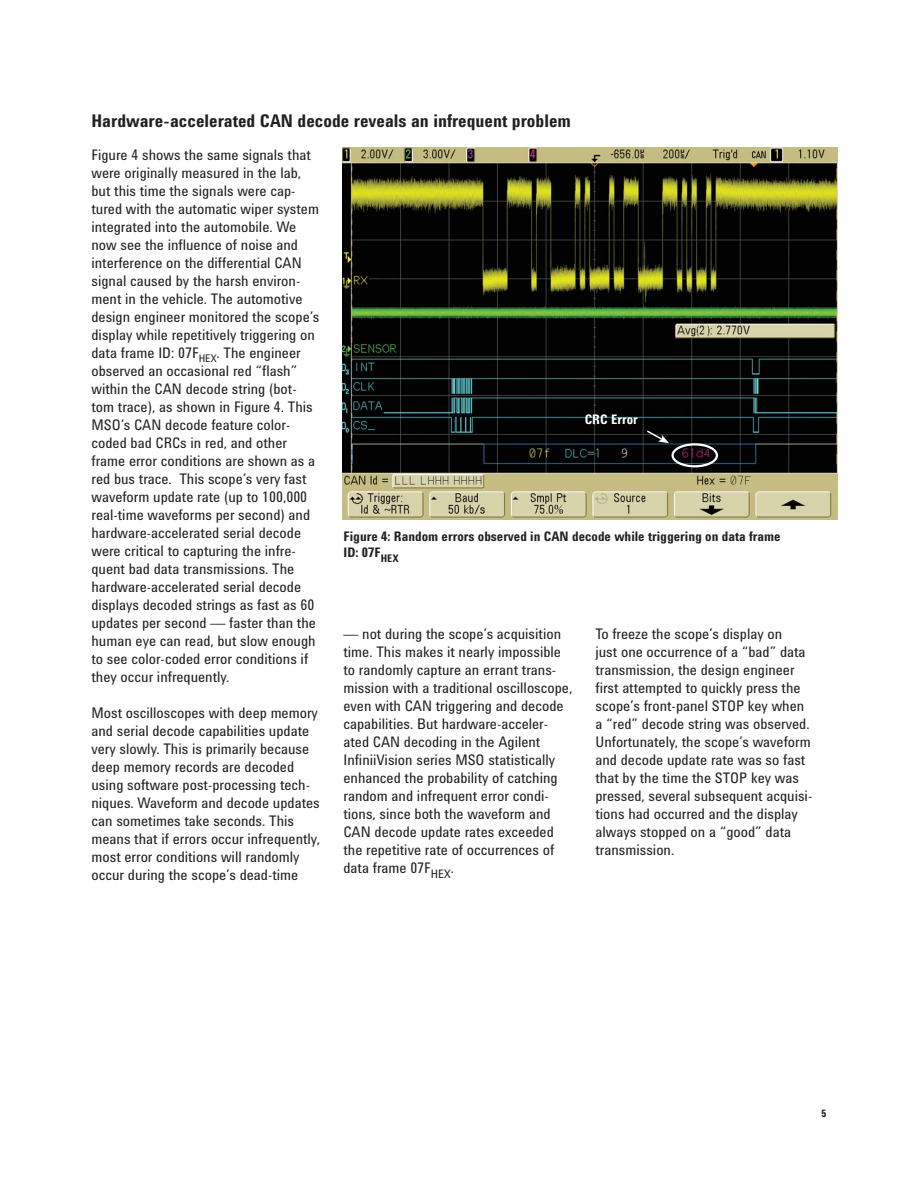
<style>
.page{position:relative;width:918px;height:1188px;background:#fff}
.page>*{position:absolute;margin:0;border:0;box-sizing:border-box;transform-origin:0 0}
.t1{font:700 18px "Agilent Condensed CFF";color:#231f20}
.t2{font:15px/18px "Agilent Condensed CFF";color:#231f20}
.t3{font:700 13.5px/16.2px "Agilent Condensed CFF";color:#231f20}
.t4{font:700 13.5px "Agilent Condensed CFF";color:#fff}
.t5{font:700 10.5px "Agilent Condensed CFF";color:#231f20}
</style>
<div class="page">
<img style="left:342px;top:148px;width:495px;height:371px">
<div style="left:672px;top:443px;width:46px;height:24px;border:2px solid #fff;border-radius:50%"></div>
<svg style="left:645px;top:429px;width:24px;height:14px"></svg>
<p class="t1" style="left:92px;top:114px;width:481px">Hardware-accelerated CAN decode reveals an infrequent problem</p>
<p class="t2" style="left:92px;top:147px;width:230px">Figure 4 shows the same signals that were originally measured in the lab, but this time the signals were cap&shy;tured with the automatic wiper system integrated into the automobile. We now see the influence of noise and interference on the differential CAN signal caused by the harsh environ&shy;ment in the vehicle. The automotive design engineer monitored the scope’s display while repetitively triggering on data frame ID: 07F<sub>HEX</sub>. The engineer observed an occasional red “flash” within the CAN decode string (bot&shy;tom trace), as shown in Figure 4. This MSO’s CAN decode feature color&shy;coded bad CRCs in red, and other frame error conditions are shown as a red bus trace. This scope’s very fast waveform update rate (up to 100,000 real-time waveforms per second) and hardware-accelerated serial decode were critical to capturing the infre&shy;quent bad data transmissions. The hardware-accelerated serial decode displays decoded strings as fast as 60 updates per second — faster than the human eye can read, but slow enough to see color-coded error conditions if they occur infrequently.</p>
<p class="t2" style="left:92px;top:705px;width:230px">Most oscilloscopes with deep memory and serial decode capabilities update very slowly. This is primarily because deep memory records are decoded using software post-processing tech&shy;niques. Waveform and decode updates can sometimes take seconds. This means that if errors occur infrequently, most error conditions will randomly occur during the scope’s dead-time</p>
<p class="t4" style="left:585px;top:415px;width:55px">CRC Error</p>
<p class="t3" style="left:344px;top:530px;width:439px">Figure 4: Random errors observed in CAN decode while triggering on data frame<br>ID: 07F<sub>HEX</sub></p>
<p class="t2" style="left:344px;top:626px;width:230px">— not during the scope’s acquisition time. This makes it nearly impossible to randomly capture an errant trans&shy;mission with a traditional oscilloscope, even with CAN triggering and decode capabilities. But hardware-acceler&shy;ated CAN decoding in the Agilent InfiniiVision series MSO statistically enhanced the probability of catching random and infrequent error condi&shy;tions, since both the waveform and CAN decode update rates exceeded the repetitive rate of occurrences of data frame 07F<sub>HEX</sub>.</p>
<p class="t2" style="left:596px;top:626px;width:218px">To freeze the scope’s display on<br>just one occurrence of a “bad” data transmission, the design engineer first attempted to quickly press the scope’s front-panel STOP key when a “red” decode string was observed.<br>Unfortunately, the scope’s waveform and decode update rate was so fast that by the time the STOP key was pressed, several subsequent acquisi&shy;tions had occurred and the display always stopped on a “good” data transmission.</p>
<p class="t5" style="left:822px;top:1110px;width:6px">5</p>
</div>
